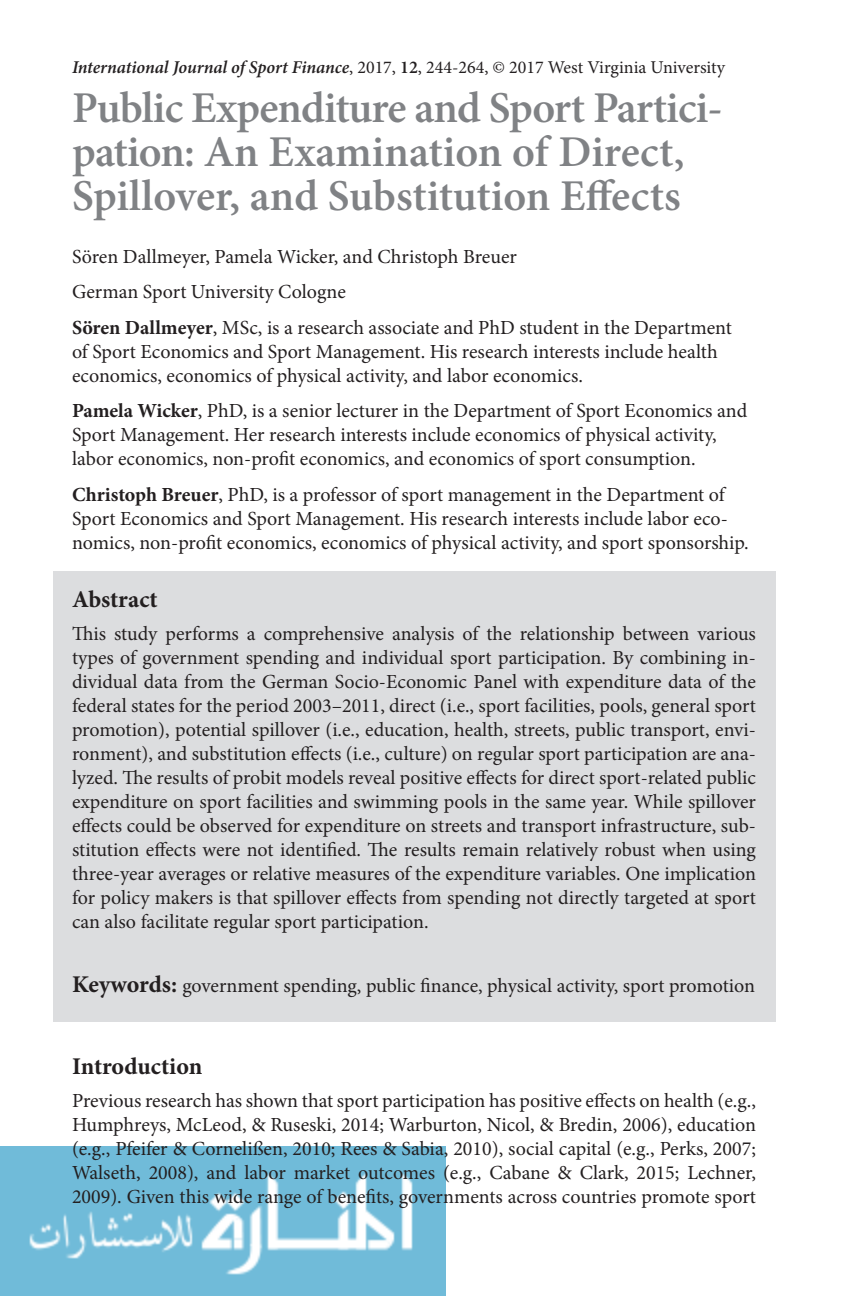
<style>
.page{position:relative;width:864px;height:1296px;background:#fff}
.page>*{position:absolute;margin:0;border:0;box-sizing:border-box;transform-origin:0 0}
.Title_of_Article{font:600 44px/44px "Minion Pro";letter-spacing:-.01em;color:#808285}
.Heading_Level_1{font:700 24px "Minion Pro";letter-spacing:-.005em;color:#231f20}
.IJSF_Body_Text_No_In{font:20px/24px "Minion Pro";color:#231f20;text-align:justify}
.Article_Author{font:20px/24px "Minion Pro";letter-spacing:-.005em;color:#231f20}
.t1{font:18px "Minion Pro";color:#231f20}
.s1{font-weight:600;font-style:italic}
.s2{font-weight:600}
.s3{font-weight:700}
.s4{font-weight:700;font-size:24px}
</style>
<div class="page">
<img style="left:0;top:1146px;width:446px;height:150px">
<div style="left:53px;top:571px;width:722px;height:451px;background:#dcdddf"></div>
<p class="t1" style="left:72px;top:55px;width:655px"><span class="s1">International Journal of Sport Finance</span>, 2017, <span class="s2">12</span>, 244-264, © 2017 West Virginia University</p>
<p class="Title_of_Article" style="left:72px;top:86px;width:652px">Public Expenditure and Sport Partici&shy;pation: An Examination of Direct,<br>Spillover, and Substitution Effects</p>
<p class="Article_Author" style="left:72px;top:244px;width:446px">Sören Dallmeyer, Pamela Wicker, and Christoph Breuer</p>
<p class="Article_Author" style="left:72px;top:280px;width:275px">German Sport University Cologne</p>
<p class="Article_Author" style="left:72px;top:316px;width:661px"><span class="s3">Sören Dallmeyer</span>, MSc, is a research associate and PhD student in the Department of Sport Economics and Sport Management. His research interests include health economics, economics of physical activity, and labor economics.</p>
<p class="Article_Author" style="left:72px;top:399px;width:677px"><span class="s3">Pamela Wicker</span>, PhD, is a senior lecturer in the Department of Sport Economics and<br>Sport Management. Her research interests include economics of physical activity, labor economics, non-profit economics, and economics of sport consumption.</p>
<p class="Article_Author" style="left:72px;top:483px;width:678px"><span class="s3">Christoph Breuer</span>, PhD, is a professor of sport management in the Department of<br>Sport Economics and Sport Management. His research interests include labor eco&shy;nomics, non-profit economics, economics of physical activity, and sport sponsorship.</p>
<p class="Heading_Level_1" style="left:72px;top:583px;width:87px">Abstract</p>
<p class="IJSF_Body_Text_No_In" style="left:72px;top:622px;width:686px">This study performs a comprehensive analysis of the relationship between various types of government spending and individual sport participation. By combining in&shy;dividual data from the German Socio-Economic Panel with expenditure data of the federal states for the period 2003–2011, direct (i.e., sport facilities, pools, general sport promotion), potential spillover (i.e., education, health, streets, public transport, envi&shy;ronment), and substitution effects (i.e., culture) on regular sport participation are ana&shy;lyzed. The results of probit models reveal positive effects for direct sport-related public expenditure on sport facilities and swimming pools in the same year. While spillover effects could be observed for expenditure on streets and transport infrastructure, sub&shy;stitution effects were not identified. The results remain relatively robust when using three-year averages or relative measures of the expenditure variables. One implication for policy makers is that spillover effects from spending not directly targeted at sport can also facilitate regular sport participation.</p>
<p class="IJSF_Body_Text_No_In" style="left:72px;top:974px;width:685px"><span class="s4">Keywords:</span> government spending, public finance, physical activity, sport promotion</p>
<p class="Heading_Level_1" style="left:72px;top:1050px;width:132px">Introduction</p>
<p class="IJSF_Body_Text_No_In" style="left:72px;top:1089px;width:686px">Previous research has shown that sport participation has positive effects on health (e.g., Humphreys, McLeod, &amp; Ruseski, 2014; Warburton, Nicol, &amp; Bredin, 2006), education (e.g., Pfeifer &amp; Cornelißen, 2010; Rees &amp; Sabia, 2010), social capital (e.g., Perks, 2007; Walseth, 2008), and labor market outcomes (e.g., Cabane &amp; Clark, 2015; Lechner, 2009). Given this wide range of benefits, governments across countries promote sport</p>
</div>
